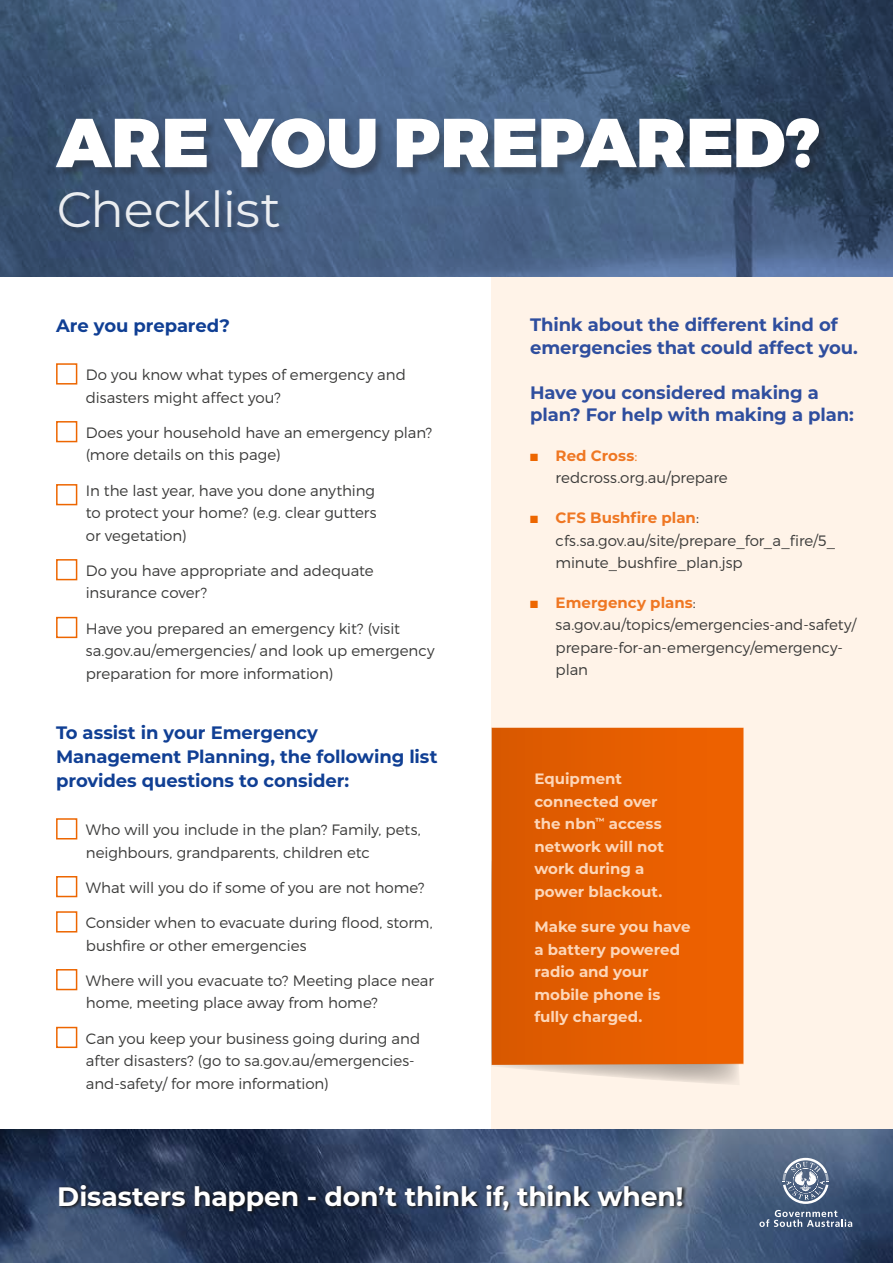
<style>
.page{position:relative;width:893px;height:1263px;background:#fff}
.page>*{position:absolute;margin:0;border:0;box-sizing:border-box;transform-origin:0 0}
.t1{font:900 69px "Montserrat";letter-spacing:-.005em;color:#fff}
.t2{font:49.5px "Montserrat";letter-spacing:-.005em;color:#fff}
.t3{font:700 26.7px "Montserrat";letter-spacing:-.005em;color:#fff}
.t4{font:700 18px/22.5px "Montserrat";letter-spacing:-.005em;color:#2f4e9e}
.t5{font:700 18px/24px "Montserrat";letter-spacing:-.005em;color:#103f94}
.t6{font:300 15px/22.5px "Montserrat";letter-spacing:-.005em;color:#3a3a39}
.t7{font:700 15px/22.5px "Montserrat";color:#fdd6b8}
.s1{color:#ed6600}
.s2{font-weight:700;color:#ef7723}
.s3{color:#ef7723}
</style>
<div class="page">
<div style="left:492px;top:276px;width:401px;height:853px;background:#fff3e8"></div>
<svg style="left:0;top:0;width:893px;height:276px;background:#435c7e"></svg>
<div style="left:56px;top:818px;width:21px;height:21px;background:#fff;border:2px solid #ed6600"></div>
<div style="left:56px;top:876px;width:21px;height:21px;background:#fff;border:2px solid #ed6600"></div>
<div style="left:56px;top:911px;width:21px;height:21px;background:#fff;border:2px solid #ed6600"></div>
<div style="left:56px;top:969px;width:21px;height:21px;background:#fff;border:2px solid #ed6600"></div>
<div style="left:56px;top:1027px;width:21px;height:21px;background:#fff;border:2px solid #ed6600"></div>
<div style="left:58px;top:120px;width:771px;height:58px;background:#181716;opacity:.3"></div>
<svg style="left:0;top:1129px;width:893px;height:134px;background:#3c4e6e"></svg>
<div style="left:59px;top:191px;width:229px;height:46px;background:#181716;opacity:.3"></div>
<div style="left:56px;top:363px;width:21px;height:22px;background:#fff;border:2px solid #ed6600"></div>
<div style="left:56px;top:421px;width:21px;height:21px;background:#fff;border:2px solid #ed6600"></div>
<div style="left:56px;top:484px;width:21px;height:21px;background:#fff;border:2px solid #ed6600"></div>
<div style="left:56px;top:559px;width:21px;height:21px;background:#fff;border:2px solid #ed6600"></div>
<div style="left:56px;top:617px;width:21px;height:21px;background:#fff;border:2px solid #ed6600"></div>
<svg style="left:759px;top:1210px;width:93px;height:17px;background:#677a94"></svg>
<svg style="left:783px;top:1158px;width:46px;height:46px"></svg>
<svg style="left:58px;top:1183px;width:628px;height:32px;background:#303d54"></svg>
<svg style="left:493px;top:1065px;width:246px;height:19px"></svg>
<svg style="left:492px;top:728px;width:251px;height:337px;background:#e45d00"></svg>
<h1 class="t1" style="left:56px;top:99px;width:765px">ARE YOU PREPARED?</h1>
<h2 class="t2" style="left:56px;top:176px;width:226px">Checklist</h2>
<p class="t5" style="left:56px;top:313px;width:175px">Are you prepared?</p>
<p class="t6" style="left:86px;top:363px;width:322px">Do you know what types of emergency and disasters might affect you?</p>
<p class="t6" style="left:86px;top:421px;width:348px">Does your household have an emergency plan? (more details on this page)</p>
<p class="t6" style="left:86px;top:479px;width:292px;text-align:justify">In the last year, have you done anything to protect your home? (e.g. clear gutters or vegetation)</p>
<p class="t6" style="left:86px;top:559px;width:289px">Do you have appropriate and adequate insurance cover?</p>
<p class="t6" style="left:86px;top:617px;width:350px">Have you prepared an emergency kit? (visit sa.gov.au/emergencies/ and look up emergency preparation for more information)</p>
<p class="t5" style="left:56px;top:720px;width:383px">To assist in your Emergency<br>Management Planning, the following list provides questions to consider:</p>
<p class="t6" style="left:86px;top:818px;width:336px">Who will you include in the plan? Family, pets, neighbours, grandparents, children etc</p>
<p class="t6" style="left:86px;top:876px;width:340px">What will you do if some of you are not home?</p>
<p class="t6" style="left:86px;top:911px;width:348px">Consider when to evacuate during flood, storm, bushfire or other emergencies</p>
<p class="t6" style="left:86px;top:969px;width:350px">Where will you evacuate to? Meeting place near home, meeting place away from home?</p>
<p class="t6" style="left:86px;top:1027px;width:336px">Can you keep your business going during and after disasters? (go to sa.gov.au/emergencies&shy;and-safety/ for more information)</p>
<p class="t4" style="left:530px;top:313px;width:329px">Think about the different kind of emergencies that could affect you.</p>
<p class="t4" style="left:530px;top:380px;width:325px">Have you considered making a plan? For help with making a plan:</p>
<p class="t6" style="left:556px;top:444px;width:174px;text-indent:-26px"><span class="s1">■</span> <span class="s2">Red Cross</span><span class="s3">: </span>redcross.org.au/prepare</p>
<p class="t6" style="left:556px;top:506px;width:281px;text-indent:-26px"><span class="s1">■</span> <span class="s2">CFS Bushfire plan</span>: cfs.sa.gov.au/site/prepare_for_a_fire/5_ minute_bushfire_plan.jsp</p>
<p class="t6" style="left:556px;top:591px;width:302px;text-indent:-26px"><span class="s1">■</span> <span class="s2">Emergency plans</span>: sa.gov.au/topics/emergencies-and-safety/ prepare-for-an-emergency/emergency&shy;plan</p>
<p class="t7" style="left:534px;top:767px;width:131px">Equipment connected over the nbn<sup>™</sup> access network will not work during a power blackout.</p>
<p class="t7" style="left:534px;top:915px;width:158px">Make sure you have a battery powered radio and your mobile phone is fully charged.</p>
<h3 class="t3" style="left:57px;top:1177px;width:628px">Disasters happen - don’t think if, think when!</h3>
</div>
